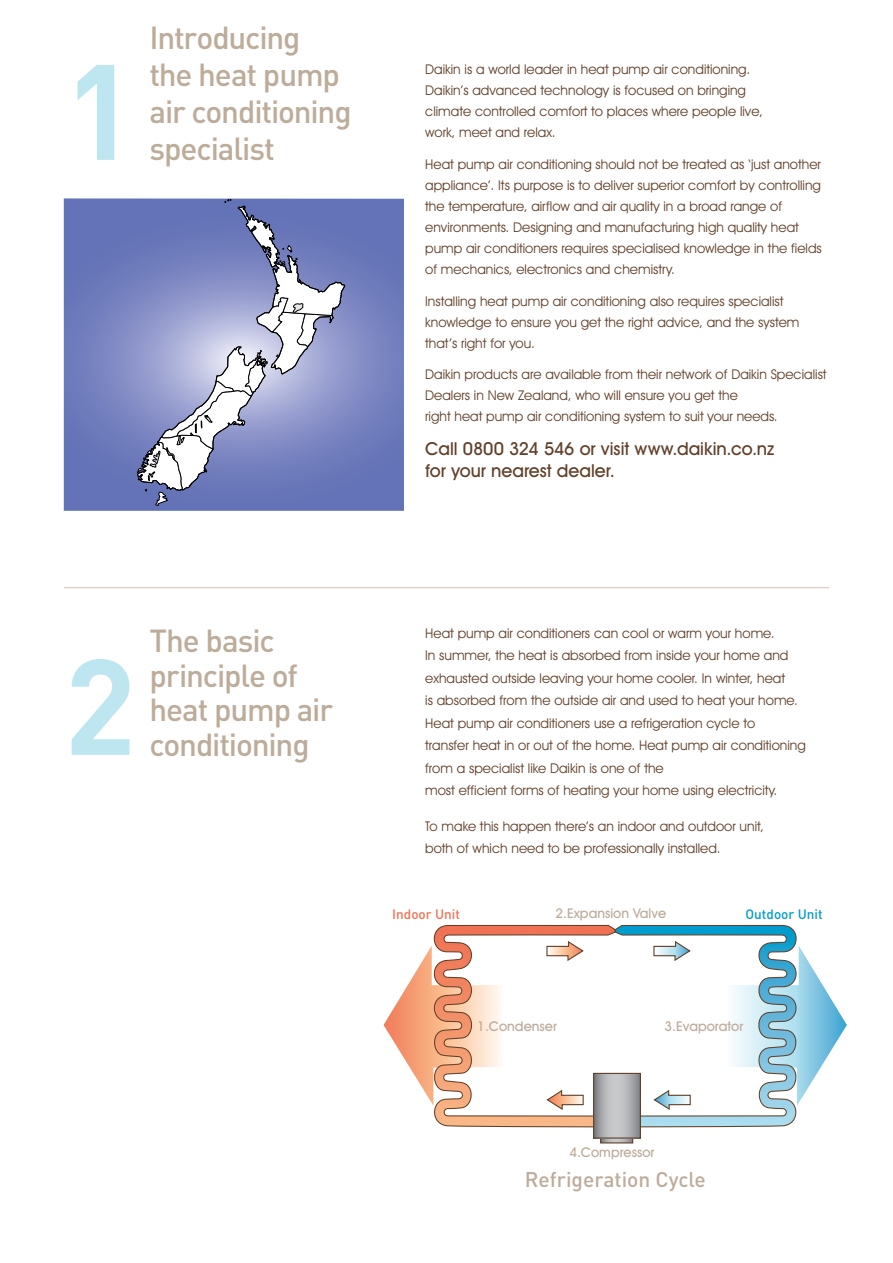
<style>
.page{position:relative;width:893px;height:1263px;background:#fff}
.page>*{position:absolute;margin:0;border:0;box-sizing:border-box;transform-origin:0 0}
.t1{font:700 133.5px "DIN";color:#bee6f0}
.t2{font:500 31.5px/36.8px "DIN";letter-spacing:-.035em;color:#bdac9a}
.t3{font:500 21px "DIN";color:#bdac9a}
.t4{font:500 18px/22.5px "Avant Garde IT Cby BT";color:#624029}
.t5{font:13.5px/21px "Avant Garde IT Cby BT";color:#624029}
.t6{font:500 13.5px "Avant Garde IT Cby BT";color:#bdac9a}
.t7{font:500 13.5px "DIN";color:#009ccd}
.t8{font:500 13.5px "DIN";color:#ef7254}
</style>
<div class="page">
<hr style="left:64px;top:587px;width:765px;height:1px;background:#bdac9a">
<svg style="left:384px;top:925px;width:463px;height:203px"></svg>
<svg style="left:602px;top:1138px;width:29px;height:3px"></svg>
<div style="left:600px;top:1136px;width:33px;height:7px;border:1px solid #624029"></div>
<svg style="left:595px;top:1075px;width:44px;height:61px;background:#aeb0b2"></svg>
<div style="left:593px;top:1073px;width:48px;height:65px;border:1px solid #624029"></div>
<svg style="left:64px;top:198px;width:340px;height:313px;background:#6e7bbb"></svg>
<svg style="left:137px;top:199px;width:208px;height:306px;background:#929ac7"></svg>
<h1 class="t1" style="left:64px;top:24px;width:74px">1</h1>
<h2 class="t2" style="left:150px;top:18px;width:204px">Introducing<br>the heat pump air conditioning specialist</h2>
<p class="t5" style="left:425px;top:59px;width:339px">Daikin is a world leader in heat pump air conditioning.<br>Daikin’s advanced technology is focused on bringing climate controlled comfort to places where people live, work, meet and relax.</p>
<p class="t5" style="left:425px;top:154px;width:398px">Heat pump air conditioning should not be treated as ‘just another appliance’. Its purpose is to deliver superior comfort by controlling the temperature, airflow and air quality in a broad range of environments. Designing and manufacturing high quality heat pump air conditioners requires specialised knowledge in the fields of mechanics, electronics and chemistry.</p>
<p class="t5" style="left:425px;top:290px;width:376px">Installing heat pump air conditioning also requires specialist knowledge to ensure you get the right advice, and the system that’s right for you.</p>
<p class="t5" style="left:425px;top:364px;width:403px">Daikin products are available from their network of Daikin Specialist<br>Dealers in New Zealand, who will ensure you get the<br>right heat pump air conditioning system to suit your needs.</p>
<h3 class="t4" style="left:425px;top:437px;width:351px">Call 0800 324 546 or visit www.daikin.co.nz for your nearest dealer.</h3>
<h1 class="t1" style="left:64px;top:619px;width:74px">2</h1>
<h2 class="t2" style="left:150px;top:622px;width:185px;line-height:34.5px">The basic principle of heat pump air conditioning</h2>
<p class="t5" style="left:425px;top:622px;width:382px;line-height:22.5px">Heat pump air conditioners can cool or warm your home.<br>In summer, the heat is absorbed from inside your home and exhausted outside leaving your home cooler. In winter, heat<br>is absorbed from the outside air and used to heat your home.<br>Heat pump air conditioners use a refrigeration cycle to<br>transfer heat in or out of the home. Heat pump air conditioning from a specialist like Daikin is one of the<br>most efficient forms of heating your home using electricity.</p>
<p class="t5" style="left:425px;top:814px;width:340px;line-height:22.5px">To make this happen there’s an indoor and outdoor unit, both of which need to be professionally installed.</p>
<p class="t8" style="left:392px;top:905px;width:69px">Indoor Unit</p>
<p class="t6" style="left:556px;top:905px;width:112px">2.Expansion Valve</p>
<p class="t7" style="left:746px;top:905px;width:79px">Outdoor Unit</p>
<p class="t6" style="left:477px;top:1018px;width:81px">1.Condenser</p>
<p class="t6" style="left:664px;top:1018px;width:80px">3.Evaporator</p>
<p class="t6" style="left:569px;top:1144px;width:87px">4.Compressor</p>
<h3 class="t3" style="left:525px;top:1166px;width:182px">Refrigeration Cycle</h3>
</div>
